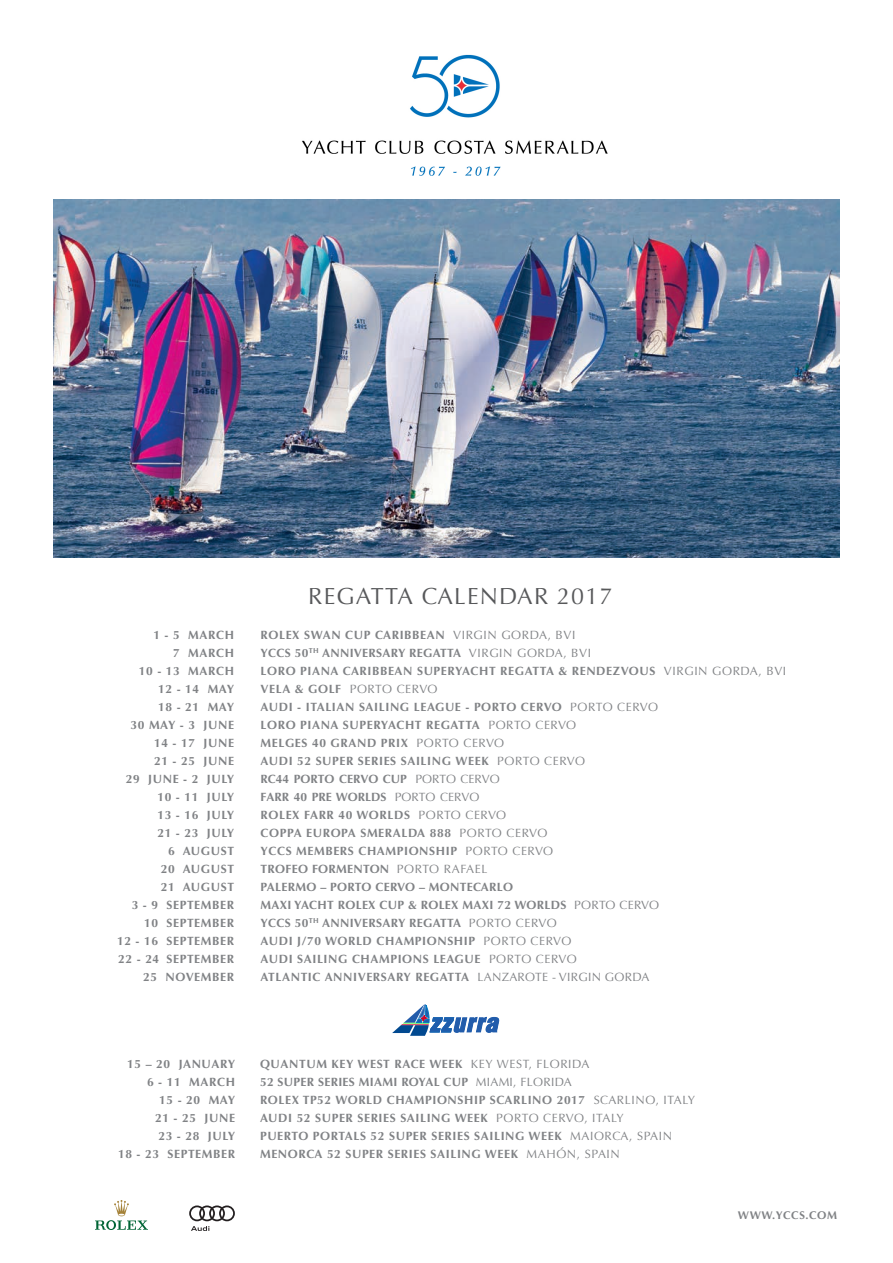
<style>
.page{position:relative;width:893px;height:1263px;background:#fff}
.page>*{position:absolute;margin:0;border:0;box-sizing:border-box;transform-origin:0 0}
.t1{font:23.4px "Optima";letter-spacing:.05em;color:#57585a}
.t2{font:700 12px/18px "Optima";letter-spacing:.05em;color:#808285}
.t3{font:700 11.25px "Optima";letter-spacing:.05em;color:#808285}
.s1{font-weight:400}
</style>
<div class="page">
<img style="left:53px;top:200px;width:787px;height:357px">
<svg style="left:189px;top:1205px;width:46px;height:26px"></svg>
<svg style="left:392px;top:1004px;width:107px;height:32px"></svg>
<img style="left:302px;top:54px;width:306px;height:121px">
<img style="left:96px;top:1200px;width:52px;height:29px">
<p class="t2" style="left:117px;top:626px;width:118px;text-align:right">1 - 5 MARCH<br>7 MARCH<br>10 - 13 MARCH<br>12 - 14 MAY<br>18 - 21 MAY<br>30 MAY - 3 JUNE<br>14 - 17 JUNE<br>21 - 25 JUNE<br>29 JUNE - 2 JULY<br>10 - 11 JULY<br>13 - 16 JULY<br>21 - 23 JULY<br>6 AUGUST<br>20 AUGUST<br>21 AUGUST<br>3 - 9 SEPTEMBER<br>10 SEPTEMBER<br>12 - 16 SEPTEMBER<br>22 - 24 SEPTEMBER<br>25 NOVEMBER</p>
<h1 class="t1" style="left:308px;top:582px;width:306px">REGATTA CALENDAR 2017</h1>
<p class="t2" style="left:261px;top:626px;width:527px">ROLEX SWAN CUP CARIBBEAN <span class="s1">VIRGIN GORDA, BVI<br></span>YCCS 50<sup>TH</sup> ANNIVERSARY REGATTA <span class="s1">VIRGIN GORDA, BVI<br></span>LORO PIANA CARIBBEAN SUPERYACHT REGATTA &amp; RENDEZVOUS <span class="s1">VIRGIN GORDA, BVI </span>VELA &amp; GOLF <span class="s1">PORTO CERVO<br></span>AUDI - ITALIAN SAILING LEAGUE - PORTO CERVO <span class="s1">PORTO CERVO<br></span>LORO PIANA SUPERYACHT REGATTA <span class="s1">PORTO CERVO<br></span>MELGES 40 GRAND PRIX <span class="s1">PORTO CERVO<br></span>AUDI 52 SUPER SERIES SAILING WEEK <span class="s1">PORTO CERVO<br></span>RC44 PORTO CERVO CUP <span class="s1">PORTO CERVO<br></span>FARR 40 PRE WORLDS <span class="s1">PORTO CERVO<br></span>ROLEX FARR 40 WORLDS <span class="s1">PORTO CERVO<br></span>COPPA EUROPA SMERALDA 888 <span class="s1">PORTO CERVO<br></span>YCCS MEMBERS CHAMPIONSHIP <span class="s1">PORTO CERVO<br></span>TROFEO FORMENTON <span class="s1">PORTO RAFAEL<br></span>PALERMO – PORTO CERVO – MONTECARLO<br>MAXI YACHT ROLEX CUP &amp; ROLEX MAXI 72 WORLDS <span class="s1">PORTO CERVO<br></span>YCCS 50<sup>TH</sup> ANNIVERSARY REGATTA <span class="s1">PORTO CERVO<br></span>AUDI J/70 WORLD CHAMPIONSHIP <span class="s1">PORTO CERVO<br></span>AUDI SAILING CHAMPIONS LEAGUE <span class="s1">PORTO CERVO<br></span>ATLANTIC ANNIVERSARY REGATTA <span class="s1">LANZAROTE - VIRGIN GORDA</span></p>
<p class="t2" style="left:118px;top:1055px;width:118px;text-align:right">15 – 20 JANUARY<br>6 - 11 MARCH<br>15 - 20 MAY<br>21 - 25 JUNE<br>23 - 28 JULY<br>18 - 23 SEPTEMBER</p>
<p class="t2" style="left:260px;top:1055px;width:436px">QUANTUM KEY WEST RACE WEEK <span class="s1">KEY WEST, FLORIDA<br></span>52 SUPER SERIES MIAMI ROYAL CUP <span class="s1">MIAMI, FLORIDA<br></span>ROLEX TP52 WORLD CHAMPIONSHIP SCARLINO 2017 <span class="s1">SCARLINO, ITALY </span>AUDI 52 SUPER SERIES SAILING WEEK <span class="s1">PORTO CERVO, ITALY<br></span>PUERTO PORTALS 52 SUPER SERIES SAILING WEEK <span class="s1">MAIORCA, SPAIN </span>MENORCA 52 SUPER SERIES SAILING WEEK <span class="s1">MAHÓN, SPAIN</span></p>
<p class="t3" style="left:738px;top:1208px;width:101px">WWW.YCCS.COM</p>
</div>
